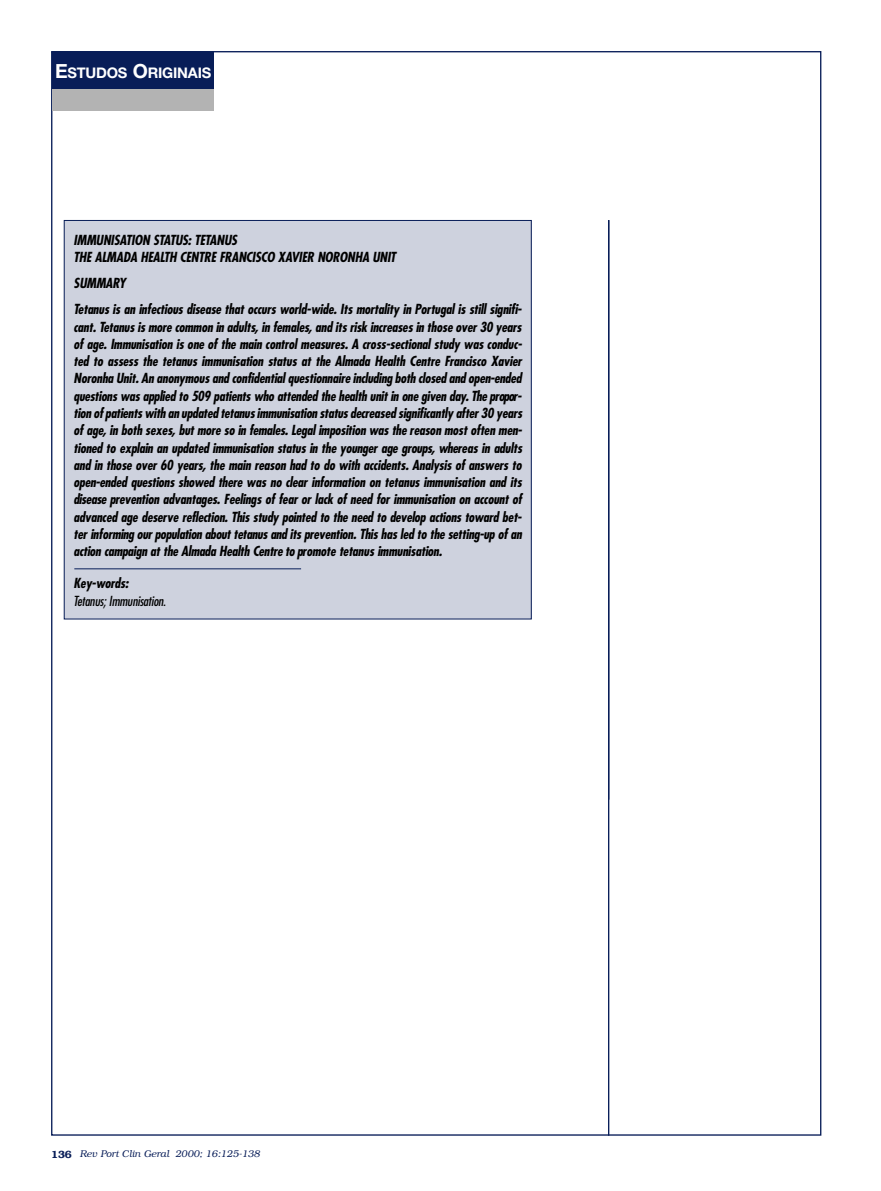
<style>
.page{position:relative;width:881px;height:1191px;background:#fff}
.page>*{position:absolute;margin:0;border:0;box-sizing:border-box;transform-origin:0 0}
.t1{font:700 14.7px "Helvetica Neue";letter-spacing:-.015em;color:#fff}
.t2{font:italic 700 condensed 13.5px/17.2px "Futura";letter-spacing:-.015em;color:#000}
.t3{font:italic condensed 13.5px "Futura";letter-spacing:-.01em;color:#000}
.t4{font:italic 300 9.75px "Bookman";color:#081d58}
.s1{font-size:19.5px}
.s2{font-weight:600;font-style:normal;font-size:10.5px}
</style>
<div class="page">
<hr style="left:607px;top:220px;width:2px;height:915px;background:#081d58">
<div style="left:53px;top:51px;width:161px;height:39px;background:#081d58"></div>
<div style="left:53px;top:89px;width:161px;height:22px;background:#b3b3b3"></div>
<div style="left:64px;top:220px;width:467px;height:399px;background:#ced2de"></div>
<hr style="left:74px;top:568px;width:227px;height:1px;background:#081d58">
<p class="t1" style="left:55px;top:67px;width:158px"><span class="s1">E</span>STUDOS <span class="s1">O</span>RIGINAIS</p>
<p class="t2" style="left:74px;top:232px;width:323px">IMMUNISATION STATUS: TETANUS<br>THE ALMADA HEALTH CENTRE FRANCISCO XAVIER NORONHA UNIT</p>
<p class="t2" style="left:74px;top:271px;width:449px;line-height:26.2px">SUMMARY<br>Tetanus is an infectious disease that occurs world-wide. Its mortality in Portugal is still signifi-</p>
<p class="t2" style="left:74px;top:319px;width:450px;text-align:justify">cant. Tetanus is more common in adults, in females, and its risk increases in those over 30 years of age. Immunisation is one of the main control measures. A cross-sectional study was conduc&shy;ted to assess the tetanus immunisation status at the Almada Health Centre Francisco Xavier Noronha Unit. An anonymous and confidential questionnaire including both closed and open-ended questions was applied to 509 patients who attended the health unit in one given day. The propor&shy;tion of patients with an updated tetanus immunisation status decreased significantly after 30 years of age, in both sexes, but more so in females. Legal imposition was the reason most often men&shy;tioned to explain an updated immunisation status in the younger age groups, whereas in adults and in those over 60 years, the main reason had to do with accidents. Analysis of answers to open-ended questions showed there was no clear information on tetanus immunisation and its disease prevention advantages. Feelings of fear or lack of need for immunisation on account of advanced age deserve reflection. This study pointed to the need to develop actions toward bet&shy;ter informing our population about tetanus and its prevention. This has led to the setting-up of an action campaign at the Almada Health Centre to promote tetanus immunisation.</p>
<p class="t2" style="left:74px;top:576px;width:56px">Key-words:</p>
<p class="t3" style="left:74px;top:594px;width:94px">Tetanus; Immunisation.</p>
<p class="t4" style="left:51px;top:1148px;width:210px"><span class="s2">136</span> Rev Port Clin Geral 2000; 16:125-138</p>
</div>
